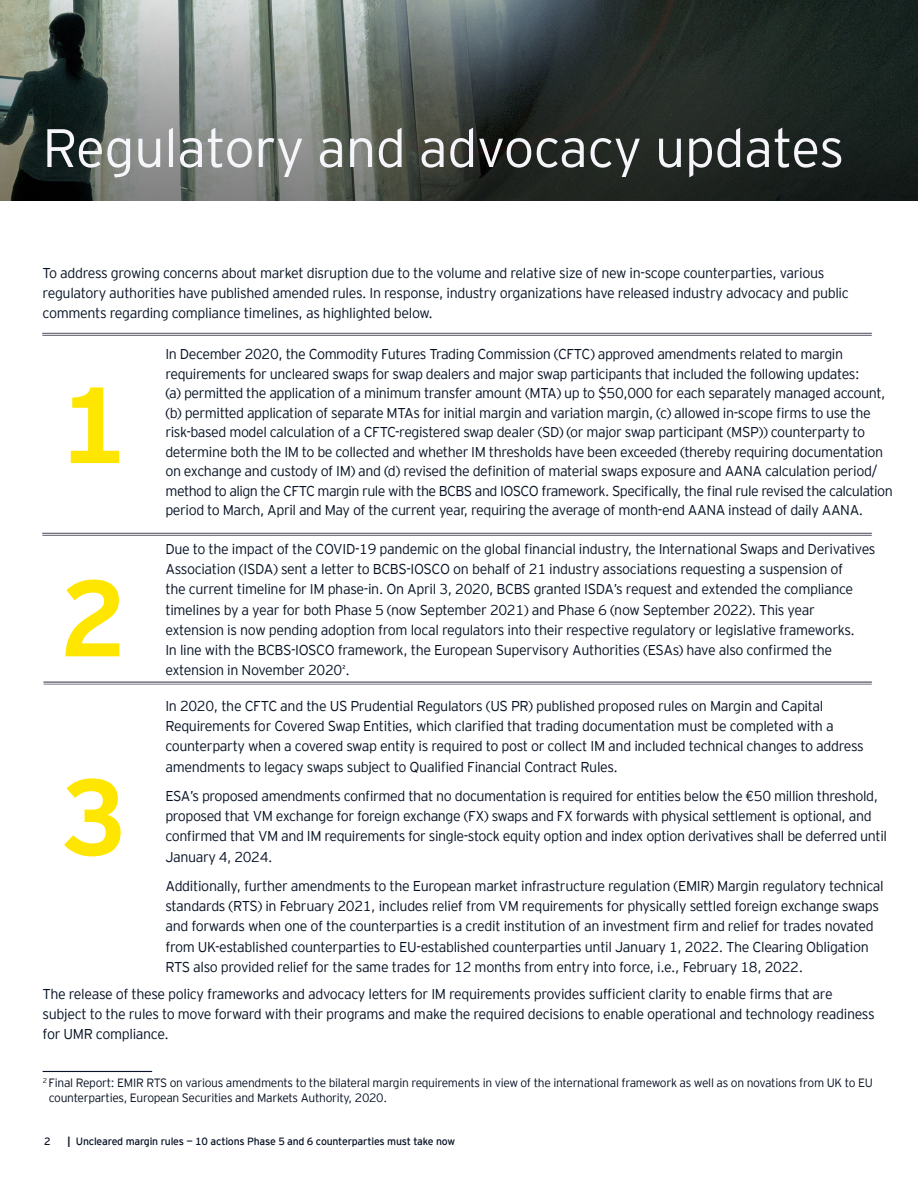
<style>
.page{position:relative;width:918px;height:1188px;background:#fff}
.page>*{position:absolute;margin:0;border:0;box-sizing:border-box;transform-origin:0 0}
.t1{font:700 108px "EY Interstate";color:#ffe600}
.Headline_Off_White_D{font:300 54px "EY Interstate";letter-spacing:-.01em;color:#f6f6fa}
.Body_copy{font:300 14.25px/20.2px "EY Interstate";letter-spacing:-.025em;color:#071224}
.Numbered_bullets{font:300 14.25px/19.5px "EY Interstate";letter-spacing:-.03em;color:#071224}
.Body_copy-2{font:300 12px/15px "EY Interstate";letter-spacing:-.025em;color:#071224}
.t2{font:10.5px "EY Interstate";letter-spacing:-.02em;color:#071224}
.s1{font-weight:700}
</style>
<div class="page">
<img style="left:0;top:0;width:918px;height:201px">
<hr style="left:43px;top:333px;width:828px;height:1px;background:#747480">
<hr style="left:43px;top:335px;width:828px;height:1px;background:#747480">
<hr style="left:43px;top:533px;width:828px;height:1px;background:#747480">
<hr style="left:43px;top:535px;width:828px;height:1px;background:#747480">
<hr style="left:44px;top:681px;width:827px;height:2px;background:#747480">
<hr style="left:44px;top:684px;width:827px;height:1px;background:#747480">
<hr style="left:43px;top:1071px;width:109px;height:1px;background:#071224">
<p class="Headline_Off_White_D" style="left:42px;top:110px;width:804px">Regulatory and advocacy updates</p>
<p class="Body_copy" style="left:43px;top:262px;width:808px">To address growing concerns about market disruption due to the volume and relative size of new in-scope counterparties, various regulatory authorities have published amended rules. In response, industry organizations have released industry advocacy and public comments regarding compliance timelines, as highlighted below.</p>
<p class="t1" style="left:60px;top:347px;width:68px">1</p>
<p class="t1" style="left:60px;top:540px;width:68px">2</p>
<p class="t1" style="left:60px;top:739px;width:68px">3</p>
<p class="Numbered_bullets" style="left:165px;top:344px;width:729px">In December 2020, the Commodity Futures Trading Commission (CFTC) approved amendments related to margin requirements for uncleared swaps for swap dealers and major swap participants that included the following updates:<br>(a) permitted the application of a minimum transfer amount (MTA) up to $50,000 for each separately managed account, (b) permitted application of separate MTAs for initial margin and variation margin, (c) allowed in-scope firms to use the risk-based model calculation of a CFTC-registered swap dealer (SD) (or major swap participant (MSP)) counterparty to determine both the IM to be collected and whether IM thresholds have been exceeded (thereby requiring documentation on exchange and custody of IM) and (d) revised the definition of material swaps exposure and AANA calculation period/ method to align the CFTC margin rule with the BCBS and IOSCO framework. Specifically, the final rule revised the calculation period to March, April and May of the current year, requiring the average of month-end AANA instead of daily AANA.</p>
<p class="Body_copy" style="left:165px;top:538px;width:712px">Due to the impact of the COVID-19 pandemic on the global financial industry, the International Swaps and Derivatives Association (ISDA) sent a letter to BCBS-IOSCO on behalf of 21 industry associations requesting a suspension of<br>the current timeline for IM phase-in. On April 3, 2020, BCBS granted ISDA’s request and extended the compliance timelines by a year for both Phase 5 (now September 2021) and Phase 6 (now September 2022). This year extension is now pending adoption from local regulators into their respective regulatory or legislative frameworks.<br>In line with the BCBS-IOSCO framework, the European Supervisory Authorities (ESAs) have also confirmed the extension in November 2020<sup>²</sup>.</p>
<p class="Body_copy" style="left:165px;top:695px;width:700px">In 2020, the CFTC and the US Prudential Regulators (US PR) published proposed rules on Margin and Capital Requirements for Covered Swap Entities, which clarified that trading documentation must be completed with a counterparty when a covered swap entity is required to post or collect IM and included technical changes to address amendments to legacy swaps subject to Qualified Financial Contract Rules.</p>
<p class="Body_copy" style="left:165px;top:785px;width:723px">ESA’s proposed amendments confirmed that no documentation is required for entities below the €50 million threshold, proposed that VM exchange for foreign exchange (FX) swaps and FX forwards with physical settlement is optional, and confirmed that VM and IM requirements for single-stock equity option and index option derivatives shall be deferred until January 4, 2024.</p>
<p class="Body_copy" style="left:165px;top:875px;width:720px">Additionally, further amendments to the European market infrastructure regulation (EMIR) Margin regulatory technical standards (RTS) in February 2021, includes relief from VM requirements for physically settled foreign exchange swaps and forwards when one of the counterparties is a credit institution of an investment firm and relief for trades novated from UK-established counterparties to EU-established counterparties until January 1, 2022. The Clearing Obligation RTS also provided relief for the same trades for 12 months from entry into force, i.e., February 18, 2022.</p>
<p class="Body_copy" style="left:43px;top:983px;width:834px">The release of these policy frameworks and advocacy letters for IM requirements provides sufficient clarity to enable firms that are subject to the rules to move forward with their programs and make the required decisions to enable operational and technology readiness for UMR compliance.</p>
<p class="Body_copy-2" style="left:49px;top:1075px;width:826px;text-indent:-6px"><sup>2</sup> Final Report: EMIR RTS on various amendments to the bilateral margin requirements in view of the international framework as well as on novations from UK to EU counterparties, European Securities and Markets Authority, 2020.</p>
<p class="t2" style="left:44px;top:1133px;width:8px">2</p>
<p class="t2" style="left:67px;top:1133px;width:389px"><span class="s1">|</span> Uncleared margin rules — 10 actions Phase 5 and 6 counterparties must take now</p>
</div>
